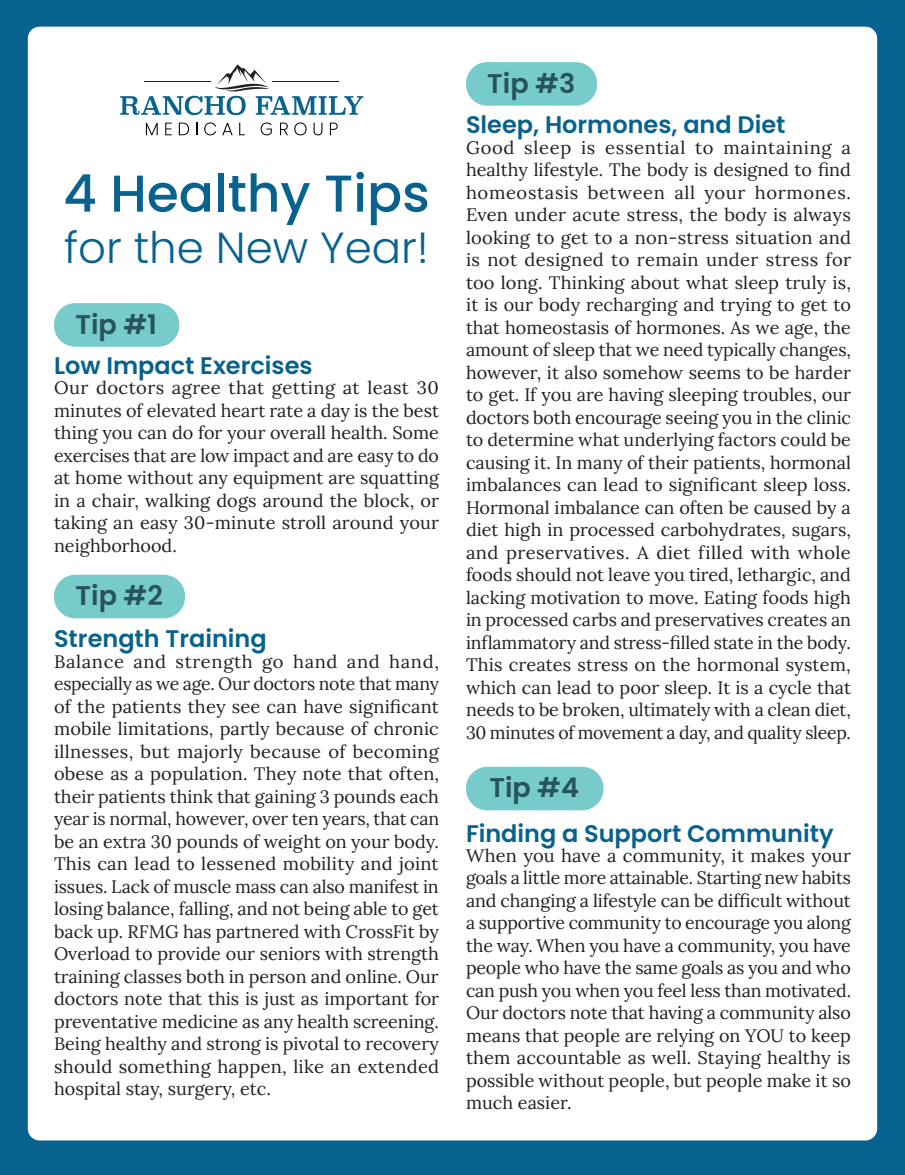
<style>
.page{position:relative;width:905px;height:1175px;background:#fff}
.page>*{position:absolute;margin:0;border:0;box-sizing:border-box;transform-origin:0 0}
.t1{font:500 51.75px "Poppins";color:#08628e}
.t2{font:300 43.5px "Poppins";color:#08628e}
.t3{font:600 27px "Poppins";color:#26535d}
.t4{font:600 24px "Poppins";color:#08628e}
.t5{font:18px/22.5px "Lora";color:#231f20;text-align:justify}
</style>
<div class="page">
<div style="left:0;top:0;width:904px;height:1174px;background:#08628e"></div>
<div style="left:28px;top:27px;width:849px;height:1113px;background:#fff;border-radius:12px"></div>
<div style="left:54px;top:303px;width:125px;height:44px;background:#77cccb;border-radius:21px"></div>
<div style="left:54px;top:574px;width:131px;height:44px;background:#77cccb;border-radius:21px"></div>
<div style="left:466px;top:62px;width:131px;height:44px;background:#77cccb;border-radius:21px"></div>
<div style="left:466px;top:766px;width:137px;height:44px;background:#77cccb;border-radius:21px"></div>
<svg style="left:120px;top:64px;width:243px;height:51px"></svg>
<hr style="left:144px;top:81px;width:67px;height:1px;background:#231f20">
<hr style="left:272px;top:81px;width:67px;height:1px;background:#231f20">
<svg style="left:146px;top:123px;width:12px;height:12px"></svg>
<svg style="left:165px;top:123px;width:7px;height:12px"></svg>
<svg style="left:179px;top:123px;width:10px;height:12px"></svg>
<svg style="left:196px;top:123px;width:1px;height:12px"></svg>
<svg style="left:204px;top:122px;width:12px;height:13px"></svg>
<svg style="left:222px;top:123px;width:11px;height:12px"></svg>
<svg style="left:239px;top:123px;width:6px;height:12px"></svg>
<svg style="left:261px;top:122px;width:11px;height:13px"></svg>
<svg style="left:280px;top:123px;width:8px;height:12px"></svg>
<svg style="left:294px;top:122px;width:12px;height:13px"></svg>
<svg style="left:313px;top:123px;width:9px;height:12px"></svg>
<svg style="left:330px;top:123px;width:8px;height:12px"></svg>
<p class="t1" style="left:63px;top:163px;width:368px">4 Healthy Tips</p>
<p class="t2" style="left:64px;top:222px;width:366px">for the New Year!</p>
<p class="t3" style="left:75px;top:309px;width:83px">Tip #1</p>
<p class="t4" style="left:54px;top:352px;width:260px">Low Impact Exercises</p>
<p class="t5" style="left:54px;top:375px;width:386px">Our doctors agree that getting at least 30 minutes of elevated heart rate a day is the best thing you can do for your overall health. Some exercises that are low impact and are easy to do at home without any equipment are squatting in a chair, walking dogs around the block, or taking an easy 30-minute stroll around your neighborhood.</p>
<p class="t3" style="left:76px;top:580px;width:89px">Tip #2</p>
<p class="t4" style="left:54px;top:625px;width:214px">Strength Training</p>
<p class="t5" style="left:54px;top:649px;width:386px">Balance and strength go hand and hand, especially as we age. Our doctors note that many of the patients they see can have significant mobile limitations, partly because of chronic illnesses, but majorly because of becoming obese as a population. They note that often, their patients think that gaining 3 pounds each year is normal, however, over ten years, that can be an extra 30 pounds of weight on your body.<br>This can lead to lessened mobility and joint issues. Lack of muscle mass can also manifest in losing balance, falling, and not being able to get back up. RFMG has partnered with CrossFit by Overload to provide our seniors with strength training classes both in person and online. Our doctors note that this is just as important for preventative medicine as any health screening.<br>Being healthy and strong is pivotal to recovery should something happen, like an extended hospital stay, surgery, etc.</p>
<p class="t3" style="left:487px;top:68px;width:89px">Tip #3</p>
<p class="t4" style="left:466px;top:111px;width:321px">Sleep, Hormones, and Diet</p>
<p class="t5" style="left:466px;top:135px;width:386px">Good sleep is essential to maintaining a healthy lifestyle. The body is designed to find homeostasis between all your hormones.<br>Even under acute stress, the body is always looking to get to a non-stress situation and is not designed to remain under stress for too long. Thinking about what sleep truly is, it is our body recharging and trying to get to that homeostasis of hormones. As we age, the amount of sleep that we need typically changes, however, it also somehow seems to be harder to get. If you are having sleeping troubles, our doctors both encourage seeing you in the clinic to determine what underlying factors could be causing it. In many of their patients, hormonal imbalances can lead to significant sleep loss.<br>Hormonal imbalance can often be caused by a diet high in processed carbohydrates, sugars, and preservatives. A diet filled with whole foods should not leave you tired, lethargic, and lacking motivation to move. Eating foods high in processed carbs and preservatives creates an inflammatory and stress-filled state in the body.<br>This creates stress on the hormonal system, which can lead to poor sleep. It is a cycle that needs to be broken, ultimately with a clean diet, 30 minutes of movement a day, and quality sleep.</p>
<p class="t3" style="left:489px;top:772px;width:91px">Tip #4</p>
<p class="t4" style="left:466px;top:819px;width:369px">Finding a Support Community</p>
<p class="t5" style="left:466px;top:843px;width:386px">When you have a community, it makes your goals a little more attainable. Starting new habits and changing a lifestyle can be difficult without a supportive community to encourage you along the way. When you have a community, you have people who have the same goals as you and who can push you when you feel less than motivated.<br>Our doctors note that having a community also means that people are relying on YOU to keep them accountable as well. Staying healthy is possible without people, but people make it so much easier.</p>
</div>
